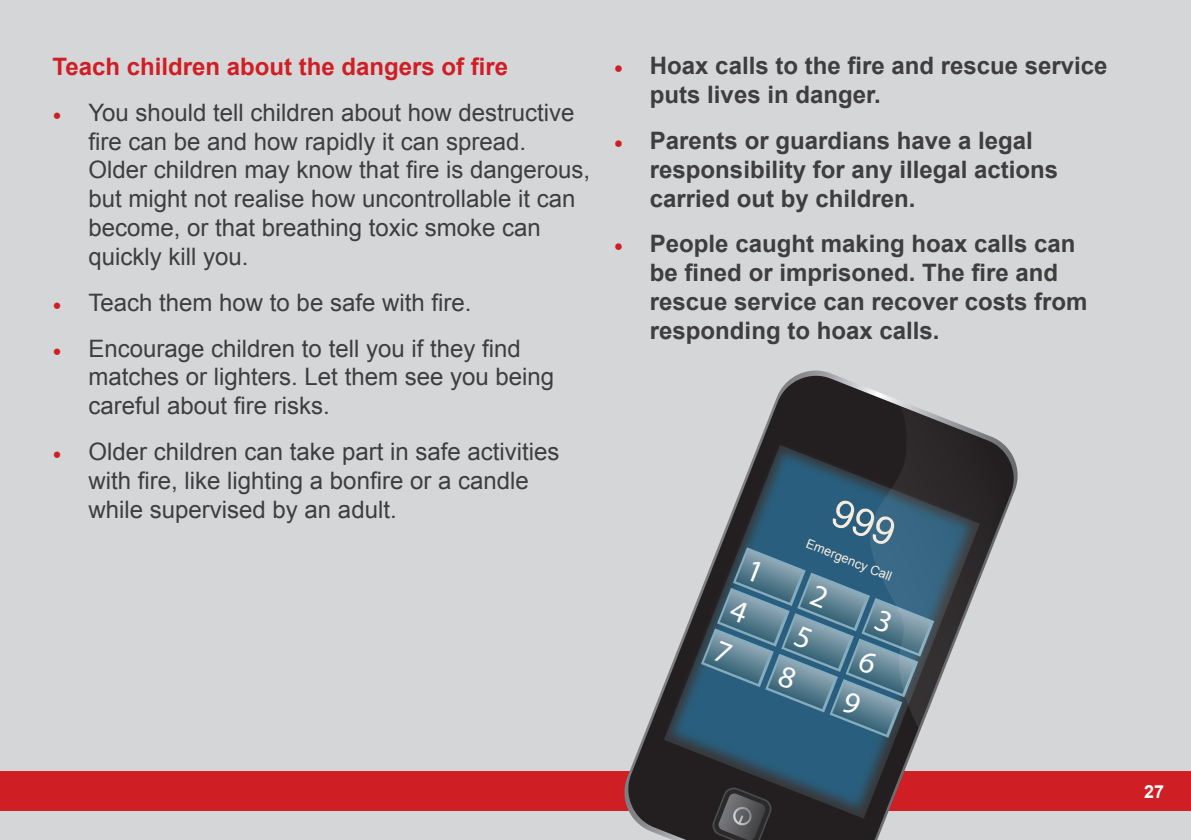
<style>
.page{position:relative;width:1191px;height:840px;background:#fff}
.page>*{position:absolute;margin:0;border:0;box-sizing:border-box;transform-origin:0 0}
.t1{font:24px/28.8px "Arial";color:#3e3e3f}
.t2{font:700 24px/28.8px "Arial";color:#3e3e3f}
.t3{font:700 24px "Arial";color:#d01e25}
.t4{font:700 18px "Arial";color:#fff}
.t5{font:12.8px "Arial";color:#f6ecdd}
.s1{font-family:"Minion Pro";color:#d01e25}
</style>
<div class="page">
<div style="left:0;top:0;width:1191px;height:839px;background:#d5d6d8"></div>
<div style="left:0;top:771px;width:1191px;height:39px;background:#d01e25"></div>
<img style="left:586px;top:370px;width:470px;height:469px">
<svg style="left:855px;top:405px;width:154px;height:322px"></svg>
<svg style="left:711px;top:785px;width:62px;height:54px;background:#434244"></svg>
<svg style="left:701px;top:498px;width:233px;height:239px;background:#4a7086"></svg>
<p class="t3" style="left:52px;top:50px;width:457px">Teach children about the dangers of fire</p>
<p class="t1" style="left:88px;top:98px;width:503px;text-indent:-36px"><span class="s1">•</span> You should tell children about how destructive fire can be and how rapidly it can spread.<br>Older children may know that fire is dangerous, but might not realise how uncontrollable it can become, or that breathing toxic smoke can quickly kill you.</p>
<p class="t1" style="left:52px;top:288px;width:420px"><span class="s1">•</span> Teach them how to be safe with fire.</p>
<p class="t1" style="left:88px;top:334px;width:467px;text-indent:-36px"><span class="s1">•</span> Encourage children to tell you if they find matches or lighters. Let them see you being careful about fire risks.</p>
<p class="t1" style="left:88px;top:437px;width:472px;text-indent:-36px"><span class="s1">•</span> Older children can take part in safe activities with fire, like lighting a bonfire or a candle while supervised by an adult.</p>
<p class="t2" style="left:650px;top:52px;width:459px;text-indent:-36px"><span class="s1">•</span> Hoax calls to the fire and rescue service puts lives in danger.</p>
<p class="t2" style="left:650px;top:127px;width:410px;text-indent:-36px"><span class="s1">•</span> Parents or guardians have a legal responsibility for any illegal actions carried out by children.</p>
<p class="t2" style="left:650px;top:230px;width:439px;text-indent:-36px"><span class="s1">•</span> People caught making hoax calls can be fined or imprisoned. The fire and rescue service can recover costs from responding to hoax calls.</p>
<p class="t5" style="left:810px;top:534px;width:92px;rotate:22deg">Emergency Call</p>
<p class="t4" style="left:1144px;top:779px;width:22px">27</p>
</div>
